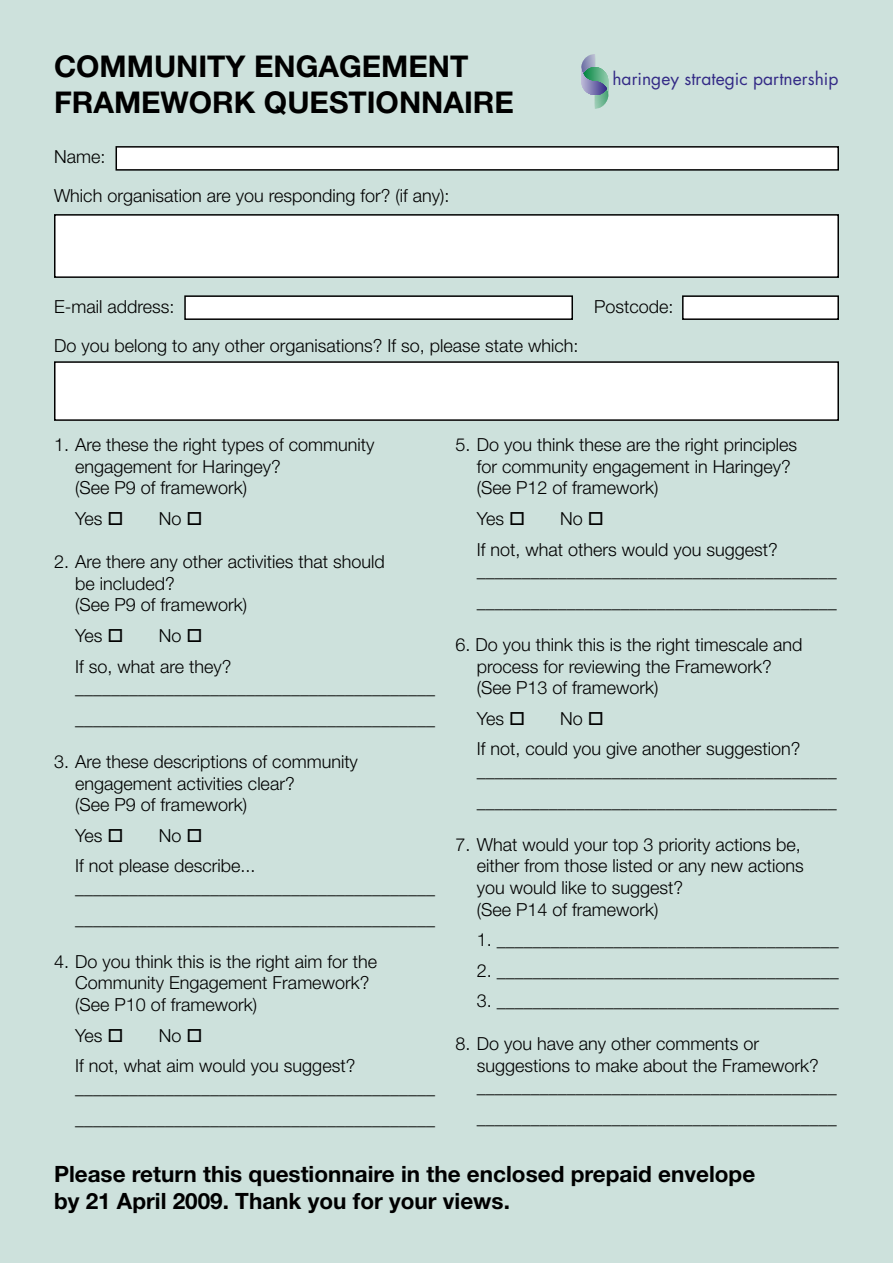
<style>
.page{position:relative;width:893px;height:1263px;background:#cde1dc}
.page>*{position:absolute;margin:0;border:0;box-sizing:border-box;transform-origin:0 0}
.t1{font:700 30px/36px "Helvetica Neue";color:#000}
.t2{font:700 22.5px/27px "Helvetica Neue";color:#000}
.t3{font:300 18px/21.6px "Helvetica Neue";color:#000}
.t4{font:17.4px "Futura";color:#332a86}
</style>
<div class="page">
<div style="left:116px;top:147px;width:722px;height:23px;background:#fff"></div>
<div style="left:116px;top:146px;width:723px;height:25px;border:2px solid #000"></div>
<div style="left:185px;top:296px;width:387px;height:23px;background:#fff"></div>
<div style="left:184px;top:295px;width:389px;height:25px;border:2px solid #000"></div>
<div style="left:55px;top:362px;width:783px;height:58px;background:#fff"></div>
<div style="left:54px;top:361px;width:785px;height:60px;border:2px solid #000"></div>
<div style="left:683px;top:296px;width:155px;height:23px;background:#fff"></div>
<div style="left:682px;top:295px;width:157px;height:25px;border:2px solid #000"></div>
<div style="left:55px;top:215px;width:783px;height:62px;background:#fff"></div>
<div style="left:54px;top:214px;width:785px;height:64px;border:2px solid #000"></div>
<svg style="left:581px;top:54px;width:28px;height:55px"></svg>
<h1 class="t1" style="left:54px;top:48px;width:461px">COMMUNITY ENGAGEMENT<br>FRAMEWORK QUESTIONNAIRE</h1>
<p class="t3" style="left:54px;top:137px;width:397px;line-height:39px">Name:<br>Which organisation are you responding for? (if any):</p>
<p class="t4" style="left:612px;top:67px;width:228px">haringey strategic partnership</p>
<p class="t3" style="left:54px;top:295px;width:122px">E-mail address:</p>
<p class="t3" style="left:594px;top:295px;width:81px">Postcode:</p>
<p class="t3" style="left:54px;top:334px;width:526px">Do you belong to any other organisations? If so, please state which:</p>
<p class="t3" style="left:75px;top:434px;width:301px;text-indent:-21px">1. Are these the right types of community engagement for Haringey?<br>(See P9 of framework)</p>
<p class="t3" style="left:75px;top:507px;width:50px">Yes □</p>
<p class="t3" style="left:159px;top:507px;width:45px">No □</p>
<p class="t3" style="left:75px;top:551px;width:311px;text-indent:-21px">2. Are there any other activities that should be included?<br>(See P9 of framework)</p>
<p class="t3" style="left:75px;top:624px;width:50px">Yes □</p>
<p class="t3" style="left:477px;top:434px;width:322px;text-indent:-21px">5. Do you think these are the right principles for community engagement in Haringey? (See P12 of framework)</p>
<p class="t3" style="left:477px;top:507px;width:50px">Yes □</p>
<p class="t3" style="left:477px;top:503px;width:303px;line-height:30.6px;text-indent:83px">No □<br>If not, what others would you suggest?</p>
<p class="t3" style="left:477px;top:555px;width:361px;line-height:30.6px">________________________________________ ________________________________________</p>
<p class="t3" style="left:477px;top:633px;width:327px;text-indent:-21px">6. Do you think this is the right timescale and process for reviewing the Framework? (See P13 of framework)</p>
<p class="t3" style="left:477px;top:707px;width:50px">Yes □</p>
<p class="t3" style="left:75px;top:620px;width:158px;line-height:30.6px;text-indent:83px">No □<br>If so, what are they?</p>
<p class="t3" style="left:75px;top:672px;width:361px;line-height:30.6px">________________________________________ ________________________________________</p>
<p class="t3" style="left:75px;top:750px;width:284px;text-indent:-21px">3. Are these descriptions of community engagement activities clear?<br>(See P9 of framework)</p>
<p class="t3" style="left:75px;top:824px;width:50px">Yes □</p>
<p class="t3" style="left:477px;top:703px;width:325px;line-height:30.6px;text-indent:83px">No □<br>If not, could you give another suggestion?</p>
<p class="t3" style="left:477px;top:755px;width:361px;line-height:30.6px">________________________________________ ________________________________________</p>
<p class="t3" style="left:477px;top:833px;width:329px;text-indent:-21px">7. What would your top 3 priority actions be, either from those listed or any new actions you would like to suggest?<br>(See P14 of framework)</p>
<p class="t3" style="left:477px;top:929px;width:364px">1. ______________________________________</p>
<p class="t3" style="left:477px;top:959px;width:364px">2. ______________________________________</p>
<p class="t3" style="left:477px;top:990px;width:364px">3. ______________________________________</p>
<p class="t3" style="left:477px;top:1032px;width:361px;text-indent:-21px">8. Do you have any other comments or suggestions to make about the Framework? ________________________________________</p>
<p class="t3" style="left:477px;top:1106px;width:361px">________________________________________</p>
<p class="t2" style="left:54px;top:1160px;width:703px">Please return this questionnaire in the enclosed prepaid envelope by 21 April 2009. Thank you for your views.</p>
<p class="t3" style="left:75px;top:820px;width:182px;line-height:30.6px;text-indent:83px">No □<br>If not please describe...</p>
<p class="t3" style="left:75px;top:872px;width:361px;line-height:30.6px">________________________________________ ________________________________________</p>
<p class="t3" style="left:75px;top:950px;width:304px;text-indent:-21px">4. Do you think this is the right aim for the<br>Community Engagement Framework? (See P10 of framework)</p>
<p class="t3" style="left:75px;top:1024px;width:50px">Yes □</p>
<p class="t3" style="left:75px;top:1019px;width:282px;line-height:30.6px;text-indent:83px">No □<br>If not, what aim would you suggest?</p>
<p class="t3" style="left:75px;top:1072px;width:361px;line-height:30.6px">________________________________________ ________________________________________</p>
</div>
